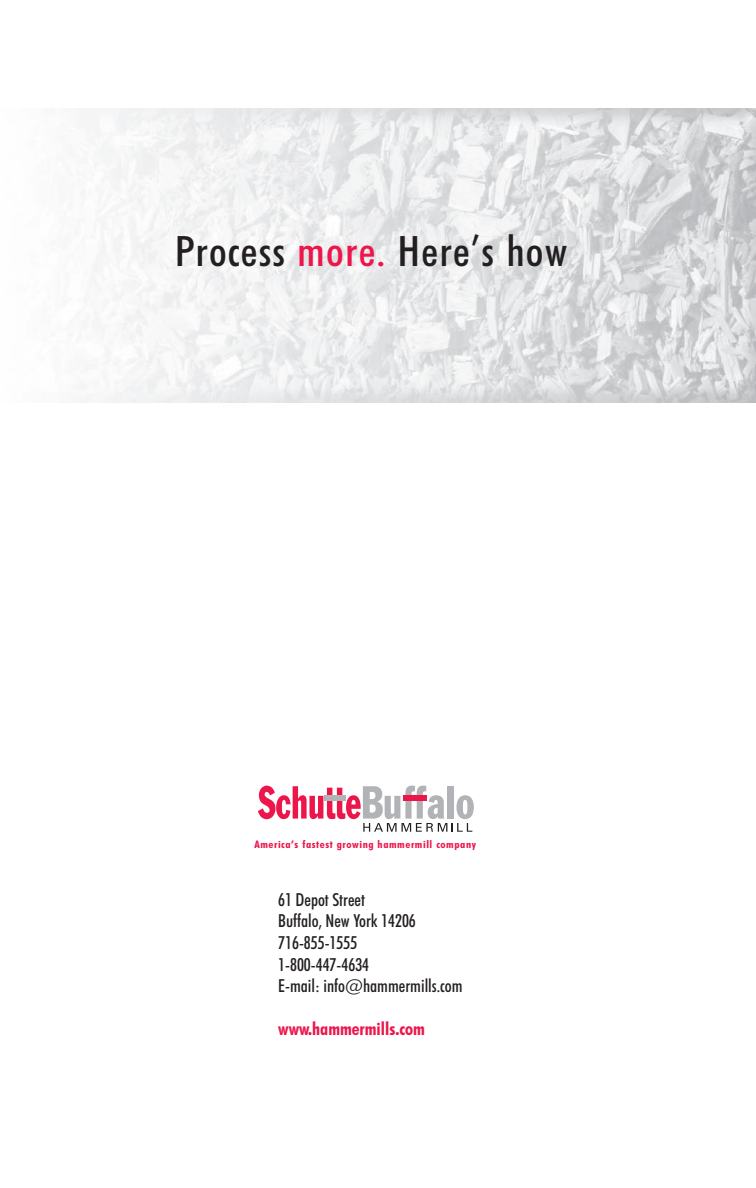
<style>
.page{position:relative;width:756px;height:1188px;background:#fff}
.page>*{position:absolute;margin:0;border:0;box-sizing:border-box;transform-origin:0 0}
.t1{font:500 condensed 42px "Futura BT";letter-spacing:.025em;color:#231f20;scale:1.1 1}
.t2{font:500 condensed 18px/21.6px "Futura BT";color:#231f20}
.t3{font:700 condensed 18px "Futura BT";color:#ed164b}
.t4{font:700 condensed 10.5px "Futura BT";letter-spacing:.05em;color:#ed164b;scale:1.1 1}
.s1{color:#ed164b}
</style>
<div class="page">
<svg style="left:258px;top:786px;width:216px;height:46px"></svg>
<div style="left:403px;top:796px;width:23px;height:5px;background:#ed164b"></div>
<div style="left:325px;top:796px;width:21px;height:5px;background:#b2b3b7"></div>
<img style="left:76px;top:108px;width:680px;height:294px">
<h1 class="t1" style="left:175px;top:225px;width:358px">Process <span class="s1">more.</span> Here’s how</h1>
<p class="t4" style="left:255px;top:838px;width:203px">America’s fastest growing hammermill company</p>
<p class="t2" style="left:278px;top:888px;width:186px">61 Depot Street<br>Buffalo, New York 14206<br>716-855-1555<br>1-800-447-4634<br>E-mail: info@hammermills.com</p>
<p class="t3" style="left:278px;top:1018px;width:148px">www.hammermills.com</p>
</div>
